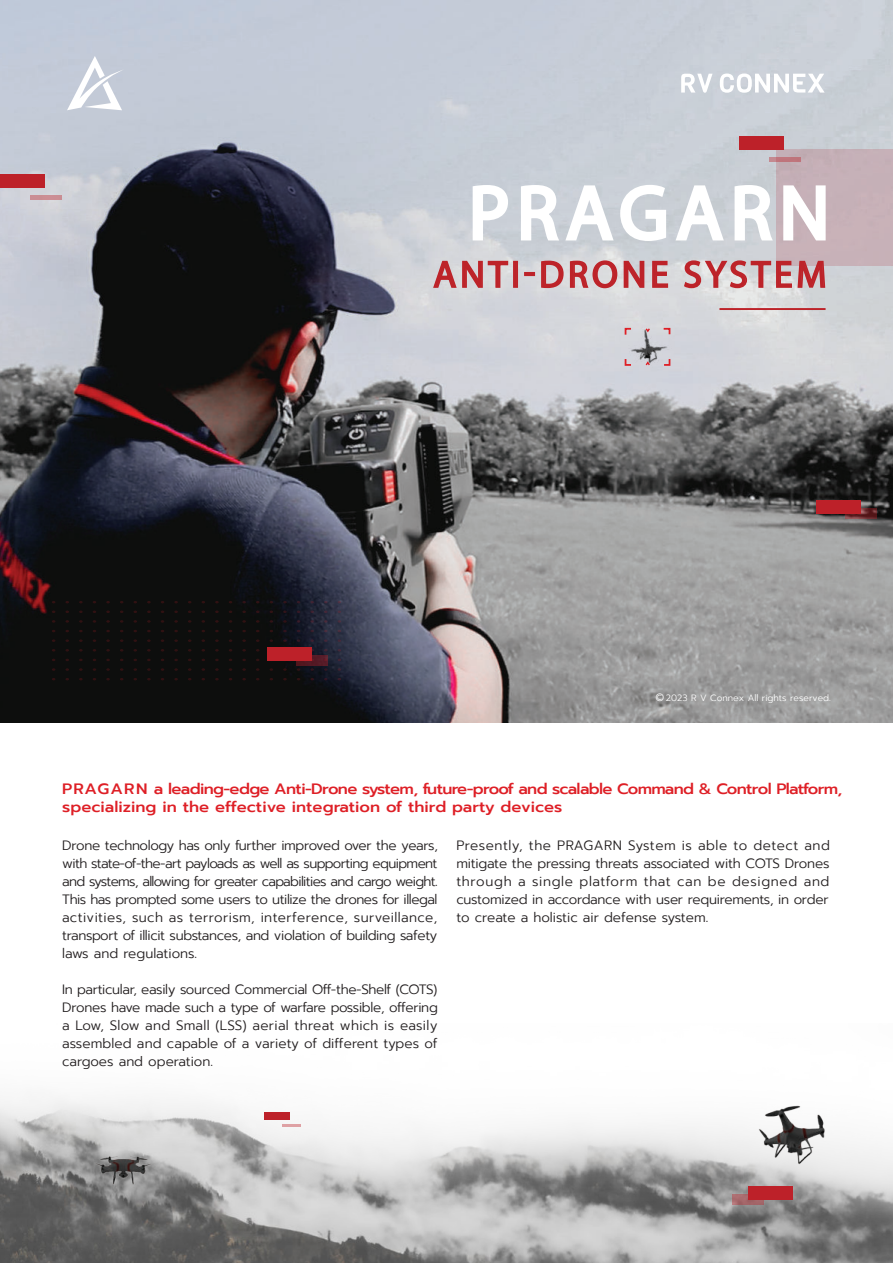
<style>
.page{position:relative;width:893px;height:1263px;background:#fff}
.page>*{position:absolute;margin:0;border:0;box-sizing:border-box;transform-origin:0 0}
.t1{font:76.2px "Myriad Pro";letter-spacing:.1em;color:#fff}
.t2{font:37.65px "Myriad Pro";letter-spacing:.1em;color:#bd2329}
.t3{font:500 15px/18px "Prompt";letter-spacing:-.04em;color:#de1f26;scale:1.1 1}
.t4{font:300 13.5px/18px "Prompt";letter-spacing:-.015em;color:#231f20;text-align:justify}
.t5{font:300 9.15px "Prompt";color:#fff}
.s1{font-size:10.65px}
</style>
<div class="page">
<img style="left:0;top:1098px;width:893px;height:165px">
<img style="left:0;top:0;width:893px;height:723px">
<img style="left:623px;top:326px;width:51px;height:41px">
<svg style="left:624px;top:327px;width:9px;height:9px"></svg>
<svg style="left:624px;top:357px;width:9px;height:10px"></svg>
<svg style="left:662px;top:357px;width:9px;height:10px"></svg>
<svg style="left:662px;top:327px;width:9px;height:9px"></svg>
<svg style="left:644px;top:327px;width:7px;height:7px"></svg>
<svg style="left:644px;top:360px;width:7px;height:7px"></svg>
<svg style="left:67px;top:56px;width:58px;height:54px"></svg>
<svg style="left:681px;top:74px;width:31px;height:19px"></svg>
<svg style="left:720px;top:74px;width:105px;height:19px"></svg>
<div style="left:777px;top:149px;width:116px;height:117px;background:#c7b1b8"></div>
<svg style="left:471px;top:183px;width:39px;height:59px"></svg>
<svg style="left:519px;top:183px;width:207px;height:60px"></svg>
<svg style="left:733px;top:182px;width:93px;height:62px"></svg>
<svg style="left:432px;top:259px;width:77px;height:30px;background:#d0a8ac"></svg>
<div style="left:513px;top:261px;width:5px;height:27px;border:2px solid #bd2329"></div>
<div style="left:524px;top:272px;width:11px;height:4px;border:2px solid #bd2329"></div>
<svg style="left:540px;top:259px;width:105px;height:30px;background:#d0a2a6"></svg>
<svg style="left:651px;top:260px;width:18px;height:29px"></svg>
<svg style="left:683px;top:259px;width:143px;height:30px;background:#cfa4a8"></svg>
<hr style="left:719px;top:308px;width:106px;height:2px;background:#bd2329">
<div style="left:0;top:174px;width:45px;height:13px;background:#bd2129"></div>
<hr style="left:30px;top:195px;width:32px;height:4px;background:#ca8e94">
<div style="left:267px;top:647px;width:45px;height:13px;background:#bd2129"></div>
<svg style="left:296px;top:655px;width:32px;height:11px"></svg>
<div style="left:739px;top:137px;width:45px;height:13px;background:#bd2129"></div>
<svg style="left:769px;top:158px;width:32px;height:4px"></svg>
<svg style="left:65px;top:610px;width:4px;height:3px"></svg>
<svg style="left:65px;top:620px;width:4px;height:3px"></svg>
<svg style="left:65px;top:639px;width:4px;height:3px"></svg>
<svg style="left:65px;top:668px;width:4px;height:3px"></svg>
<svg style="left:79px;top:610px;width:4px;height:3px"></svg>
<svg style="left:79px;top:620px;width:4px;height:3px"></svg>
<svg style="left:79px;top:639px;width:4px;height:3px"></svg>
<svg style="left:79px;top:668px;width:4px;height:3px"></svg>
<svg style="left:106px;top:610px;width:4px;height:3px"></svg>
<svg style="left:106px;top:620px;width:4px;height:3px"></svg>
<svg style="left:106px;top:639px;width:4px;height:3px"></svg>
<svg style="left:106px;top:668px;width:4px;height:3px"></svg>
<svg style="left:147px;top:610px;width:4px;height:3px"></svg>
<svg style="left:147px;top:620px;width:4px;height:3px"></svg>
<svg style="left:147px;top:639px;width:4px;height:3px"></svg>
<svg style="left:147px;top:668px;width:4px;height:3px"></svg>
<svg style="left:174px;top:610px;width:4px;height:3px"></svg>
<svg style="left:174px;top:620px;width:4px;height:3px"></svg>
<svg style="left:174px;top:639px;width:4px;height:3px"></svg>
<svg style="left:174px;top:668px;width:4px;height:3px"></svg>
<svg style="left:215px;top:610px;width:4px;height:3px"></svg>
<svg style="left:215px;top:620px;width:4px;height:3px"></svg>
<svg style="left:215px;top:639px;width:4px;height:3px"></svg>
<svg style="left:215px;top:668px;width:4px;height:3px"></svg>
<svg style="left:242px;top:610px;width:4px;height:3px"></svg>
<svg style="left:242px;top:620px;width:4px;height:3px"></svg>
<svg style="left:242px;top:639px;width:4px;height:3px"></svg>
<svg style="left:242px;top:668px;width:4px;height:3px"></svg>
<svg style="left:283px;top:610px;width:4px;height:3px"></svg>
<svg style="left:283px;top:620px;width:4px;height:3px"></svg>
<svg style="left:283px;top:639px;width:4px;height:3px"></svg>
<svg style="left:283px;top:668px;width:4px;height:3px"></svg>
<svg style="left:310px;top:610px;width:4px;height:3px"></svg>
<svg style="left:310px;top:620px;width:4px;height:3px"></svg>
<svg style="left:310px;top:639px;width:4px;height:3px"></svg>
<svg style="left:310px;top:668px;width:4px;height:3px"></svg>
<svg style="left:324px;top:610px;width:4px;height:3px"></svg>
<svg style="left:324px;top:620px;width:4px;height:3px"></svg>
<svg style="left:324px;top:639px;width:4px;height:3px"></svg>
<svg style="left:324px;top:668px;width:4px;height:3px"></svg>
<img style="left:93px;top:1146px;width:63px;height:45px">
<img style="left:754px;top:1098px;width:78px;height:71px">
<div style="left:264px;top:1112px;width:26px;height:7px;background:#bd2129"></div>
<svg style="left:282px;top:1124px;width:18px;height:2px"></svg>
<div style="left:748px;top:1186px;width:45px;height:13px;background:#bd2129"></div>
<svg style="left:732px;top:1194px;width:32px;height:11px"></svg>
<div style="left:816px;top:500px;width:45px;height:13px;background:#bd2129"></div>
<svg style="left:845px;top:508px;width:32px;height:11px"></svg>
<h1 class="t1" style="left:469px;top:168px;width:362px">PRAGARN</h1>
<h2 class="t2" style="left:433px;top:252px;width:395px">ANTI-DRONE SYSTEM</h2>
<p class="t5" style="left:655px;top:694px;width:177px"><span class="s1">©</span> 2023 R V Connex All rights reserved.</p>
<p class="t3" style="left:62px;top:781px;width:711px">PRAGARN a leading-edge Anti-Drone system, future-proof and scalable Command &amp; Control Platform, specializing in the effective integration of third party devices</p>
<p class="t4" style="left:62px;top:838px;width:377px">Drone technology has only further improved over the years, with state-of-the-art payloads as well as supporting equipment and systems, allowing for greater capabilities and cargo weight.<br>This has prompted some users to utilize the drones for illegal activities, such as terrorism, interference, surveillance, transport of illicit substances, and violation of building safety laws and regulations.</p>
<p class="t4" style="left:62px;top:982px;width:377px">In particular, easily sourced Commercial Off-the-Shelf (COTS)<br>Drones have made such a type of warfare possible, offering a Low, Slow and Small (LSS) aerial threat which is easily assembled and capable of a variety of different types of cargoes and operation.</p>
<p class="t4" style="left:456px;top:838px;width:375px">Presently, the PRAGARN System is able to detect and mitigate the pressing threats associated with COTS Drones through a single platform that can be designed and customized in accordance with user requirements, in order to create a holistic air defense system.</p>
</div>
